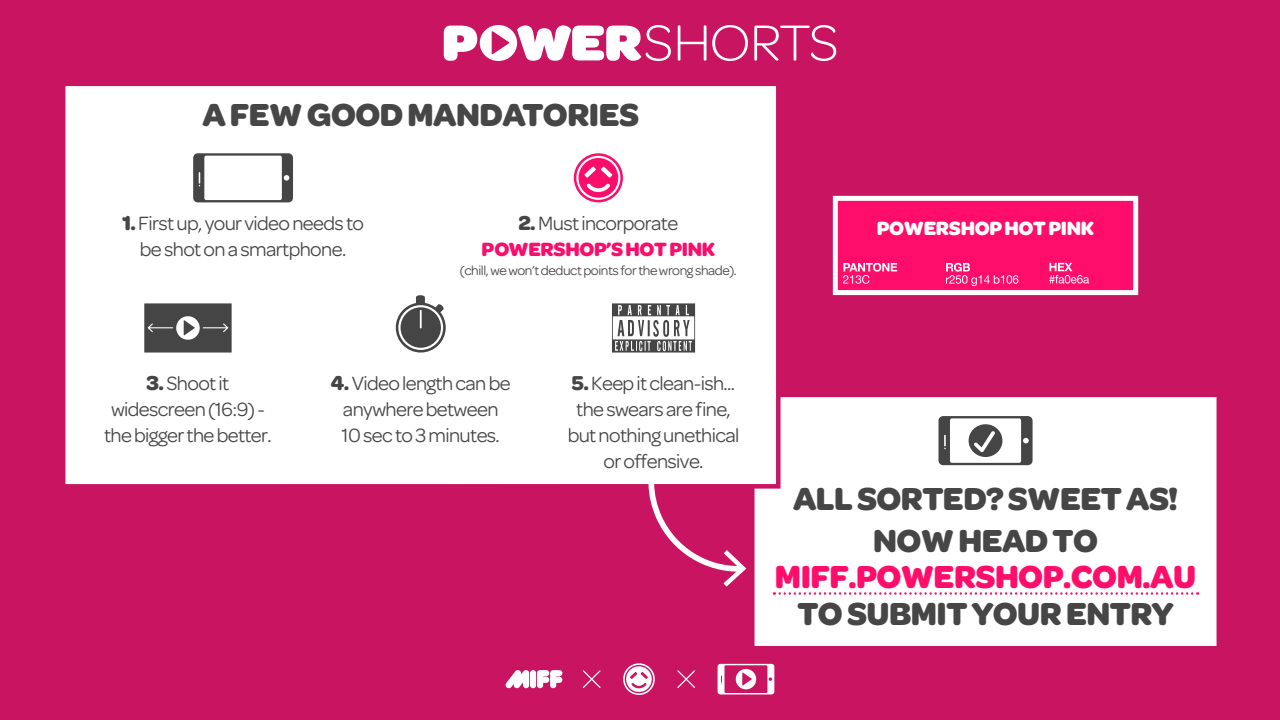
<style>
.page{position:relative;width:1280px;height:720px;background:#c91461}
.page>*{position:absolute;margin:0;border:0;box-sizing:border-box;transform-origin:0 0}
.t1{font:700 34px/41.5px "Omnes";letter-spacing:-.015em;color:#464647;text-align:center}
.t2{font:700 34px "Omnes";letter-spacing:-.015em;color:#ff0d6b}
.t3{font:20.5px/26px "Omnes";letter-spacing:-.03em;color:#464647;text-align:center}
.t4{font:700 20.5px/26px "Omnes";letter-spacing:-.015em;color:#fa0d6b;text-align:center}
.t5{font:700 20.5px "Omnes";letter-spacing:-.015em;color:#fff}
.t6{font:14px "Omnes";letter-spacing:-.03em;color:#464647}
.s1{font-weight:700;font-size:21.5px}
.s2{font-size:21.5px;color:#464647}
.s3{font-weight:400;color:#464647}
</style>
<div class="page">
<svg style="left:444px;top:25px;width:392px;height:36px"></svg>
<svg style="left:623px;top:663px;width:32px;height:32px"></svg>
<svg style="left:718px;top:664px;width:56px;height:30px"></svg>
<svg style="left:583px;top:670px;width:18px;height:18px"></svg>
<svg style="left:505px;top:670px;width:57px;height:19px"></svg>
<svg style="left:677px;top:670px;width:18px;height:18px"></svg>
<svg style="left:832px;top:195px;width:307px;height:101px;background:#fd3281"></svg>
<div style="left:65px;top:86px;width:711px;height:398px;background:#fff"></div>
<div style="left:755px;top:397px;width:462px;height:249px;background:#fff"></div>
<svg style="left:636px;top:484px;width:110px;height:103px"></svg>
<svg style="left:193px;top:153px;width:100px;height:49px"></svg>
<svg style="left:574px;top:153px;width:49px;height:49px"></svg>
<svg style="left:396px;top:295px;width:50px;height:58px"></svg>
<svg style="left:774px;top:592px;width:424px;height:3px"></svg>
<svg style="left:939px;top:416px;width:94px;height:49px;background:#a9a9a9"></svg>
<svg style="left:144px;top:303px;width:88px;height:50px;background:#5b5b5b"></svg>
<svg style="left:612px;top:303px;width:83px;height:50px"></svg>
<h1 class="t1" style="left:202px;top:94px;width:438px">A FEW GOOD MANDATORIES</h1>
<p class="t3" style="left:122px;top:210px;width:243px"><span class="s1">1.</span> First up, your video needs to be shot on a smartphone.</p>
<p class="t4" style="left:482px;top:210px;width:235px"><span class="s2">2.</span> <span class="s3">Must incorporate<br></span>POWERSHOP’S HOT PINK</p>
<p class="t6" style="left:460px;top:262px;width:278px">(chill, we won’t deduct points for the wrong shade).</p>
<p class="t5" style="left:877px;top:216px;width:219px">POWERSHOP HOT PINK</p>
<p class="t3" style="left:104px;top:370px;width:169px"><span class="s1">3.</span> Shoot it widescreen (16:9) - the bigger the better.</p>
<p class="t3" style="left:568px;top:370px;width:173px"><span class="s1">5.</span> Keep it clean-ish... the swears are fine, but nothing unethical or offensive.</p>
<p class="t3" style="left:331px;top:370px;width:181px"><span class="s1">4.</span> Video length can be anywhere between<br>10 sec to 3 minutes.</p>
<h1 class="t1" style="left:793px;top:478px;width:387px">ALL SORTED? SWEET AS!<br>NOW HEAD TO</h1>
<h1 class="t2" style="left:775px;top:557px;width:423px">MIFF.POWERSHOP.COM.AU</h1>
<h1 class="t1" style="left:797px;top:593px;width:378px">TO SUBMIT YOUR ENTRY</h1>
</div>
